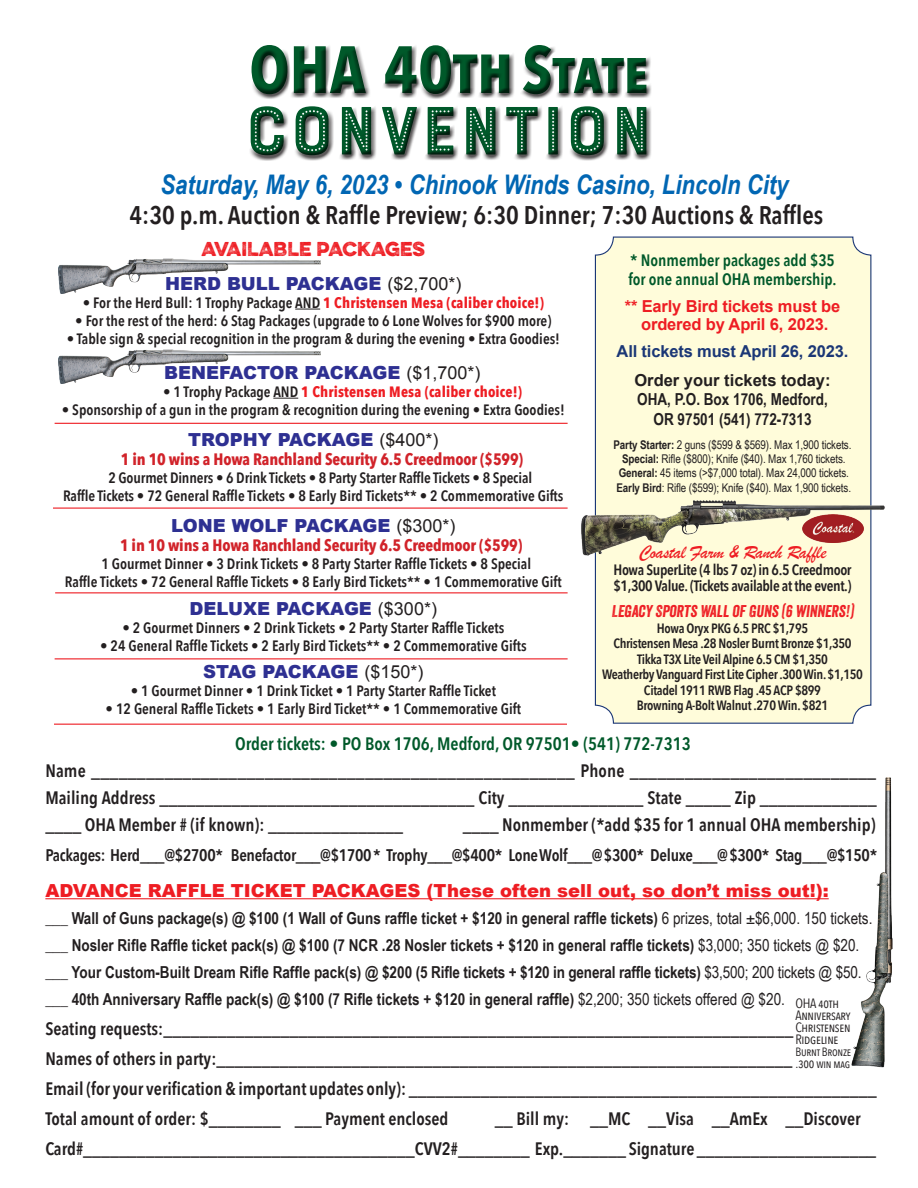
<style>
.page{position:relative;width:918px;height:1188px;background:#fff}
.page>*{position:absolute;margin:0;border:0;box-sizing:border-box;transform-origin:0 0}
.t1{font:72px "Bourton Marquee";letter-spacing:.01em;color:#00592a}
.t2{font:700 66px "Avenir Next Condensed";color:#00592a}
.t3{font:italic 700 27px "Arial Narrow";color:#0166b3}
.t4{font:600 25.5px "Avenir Next Condensed";color:#231f20}
.t5{font:19.5px "Brush Script";letter-spacing:-.02em;color:#ee1d23}
.t6{font:600 18px/30px "Avenir Next Condensed";color:#231f20}
.t7{font:900 18px "Arial";color:#2e3092}
.t8{font:900 18px "Arial";color:#ee1d23}
.t9{font:600 18px "Avenir Next Condensed";color:#00592a}
.t10{font:900 18px "Arial";letter-spacing:-.02em;color:#2e3092}
.t11{font:18px "Eveleth";color:#ee1d23}
.t12{font:600 16.8px "Avenir Next Condensed";letter-spacing:-.015em;color:#231f20}
.t13{font:700 16.5px/27px "Arial Narrow";color:#231f20}
.t14{font:700 16.5px "Avenir Next Condensed";letter-spacing:-.01em;color:#d1232a}
.t15{font:600 16.5px/19.5px "Avenir Next Condensed";color:#00592a}
.t16{font:700 16.5px/18px "Arial";letter-spacing:-.01em;color:#ee1d23;text-align:center}
.t17{font:italic 16.5px "Veneer";color:#ee1d23}
.t18{font:700 16.5px "Arial";letter-spacing:-.01em;color:#1b3776}
.t19{font:700 16.5px "Arial";color:#231f20}
.t20{font:600 15px/18px "Avenir Next Condensed";color:#231f20}
.t21{font:600 15px/16.5px "Avenir Next Condensed";letter-spacing:-.025em;color:#231f20}
.t22{font:700 15px "Avenir Next Condensed";letter-spacing:.01em;color:#ee1d23}
.t23{font:600 13.5px/15.5px "Avenir Next Condensed";letter-spacing:-.025em;color:#231f20;text-align:center}
.t24{font:13.5px/12px "Avenir Next Condensed";letter-spacing:-.02em;color:#231f20}
.t25{font:12px/14.4px "Arial Narrow";letter-spacing:-.01em;color:#231f20;text-align:center}
.t26{font:12px/12px "Avenir Next Condensed";letter-spacing:-.02em;color:#231f20}
.s1{font-size:60px}
.s2{font-weight:400;color:#231f20}
.s3{font-weight:700;color:#ee1d23}
.s4{font-weight:600;color:#231f20}
.s5{font-weight:700}
.s6{font-weight:400}
.s7{font-size:13.5px}
</style>
<div class="page">
<svg style="left:295px;top:309px;width:25px;height:1px"></svg>
<svg style="left:273px;top:398px;width:25px;height:1px"></svg>
<div style="left:595px;top:237px;width:276px;height:486px;background:#fffcda;border-radius:18px"></div>
<hr style="left:45px;top:898px;width:784px;height:1px;background:#ee1d23">
<div style="left:248px;top:43px;width:404px;height:118px;background:#231f20;opacity:.75"></div>
<hr style="left:55px;top:423px;width:513px;height:1px;background:#ee1d23">
<hr style="left:53px;top:508px;width:515px;height:1px;background:#ee1d23">
<hr style="left:55px;top:592px;width:513px;height:1px;background:#ee1d23">
<hr style="left:55px;top:658px;width:513px;height:1px;background:#ee1d23">
<hr style="left:54px;top:724px;width:513px;height:1px;background:#ee1d23">
<img style="left:558px;top:481px;width:327px;height:92px">
<img style="left:802px;top:514px;width:61px;height:28px">
<img style="left:59px;top:349px;width:261px;height:35px">
<img style="left:59px;top:259px;width:261px;height:35px">
<img style="left:851px;top:778px;width:42px;height:290px">
<h2 class="t2" style="left:249px;top:29px;width:401px">OHA 40th S<span class="s1">tate</span></h2>
<h1 class="t1" style="left:245px;top:86px;width:410px">CONVENTION</h1>
<h3 class="t3" style="left:160px;top:164px;width:630px">Saturday, May 6, 2023 • Chinook Winds Casino, Lincoln City</h3>
<h3 class="t4" style="left:129px;top:193px;width:695px">4:30 p.m. Auction &amp; Raffle Preview; 6:30 Dinner; 7:30 Auctions &amp; Raffles</h3>
<p class="t11" style="left:202px;top:235px;width:225px">AVAILABLE PACKAGES</p>
<p class="t7" style="left:165px;top:270px;width:298px">HERD BULL PACKAGE <span class="s2">($2,700*)</span></p>
<p class="t20" style="left:83px;top:293px;width:463px">• For the Herd Bull: 1 Trophy Package AND <span class="s3">1 Christensen Mesa (caliber choice!)</span></p>
<p class="t20" style="left:75px;top:311px;width:478px">• For the rest of the herd: 6 Stag Packages (upgrade to 6 Lone Wolves for $900 more)</p>
<p class="t20" style="left:67px;top:329px;width:495px">• Table sign &amp; special recognition in the program &amp; during the evening • Extra Goodies!</p>
<p class="t7" style="left:164px;top:360px;width:318px">BENEFACTOR PACKAGE <span class="s2">($1,700*)</span></p>
<p class="t22" style="left:163px;top:383px;width:360px"><span class="s4">• 1 Trophy Package AND</span> 1 Christensen Mesa (caliber choice!)</p>
<p class="t20" style="left:62px;top:400px;width:504px">• Sponsorship of a gun in the program &amp; recognition during the evening • Extra Goodies!</p>
<p class="t7" style="left:188px;top:426px;width:252px">TROPHY PACKAGE <span class="s2">($400*)</span></p>
<p class="t14" style="left:121px;top:449px;width:404px">1 in 10 wins a Howa Ranchland Security 6.5 Creedmoor ($599)</p>
<p class="t20" style="left:63px;top:468px;width:502px;text-indent:45px">2 Gourmet Dinners • 6 Drink Tickets • 8 Party Starter Raffle Tickets • 8 Special<br>Raffle Tickets • 72 General Raffle Tickets • 8 Early Bird Tickets** • 2 Commemorative Gifts</p>
<p class="t7" style="left:171px;top:512px;width:286px">LONE WOLF PACKAGE <span class="s2">($300*)</span></p>
<p class="t14" style="left:120px;top:535px;width:404px">1 in 10 wins a Howa Ranchland Security 6.5 Creedmoor ($599)</p>
<p class="t20" style="left:65px;top:555px;width:498px;text-align:center">1 Gourmet Dinner • 3 Drink Tickets • 8 Party Starter Raffle Tickets • 8 Special<br>Raffle Tickets • 72 General Raffle Tickets • 8 Early Bird Tickets** • 1 Commemorative Gift</p>
<p class="t7" style="left:190px;top:595px;width:249px">DELUXE PACKAGE <span class="s2">($300*)</span></p>
<p class="t20" style="left:122px;top:618px;width:383px">• 2 Gourmet Dinners • 2 Drink Tickets • 2 Party Starter Raffle Tickets</p>
<p class="t20" style="left:100px;top:636px;width:428px">• 24 General Raffle Tickets • 2 Early Bird Tickets** • 2 Commemorative Gifts</p>
<p class="t10" style="left:203px;top:659px;width:222px">STAG PACKAGE <span class="s2">($150*)</span></p>
<p class="t20" style="left:131px;top:682px;width:367px">• 1 Gourmet Dinner • 1 Drink Ticket • 1 Party Starter Raffle Ticket</p>
<p class="t20" style="left:106px;top:700px;width:417px">• 12 General Raffle Tickets • 1 Early Bird Ticket** • 1 Commemorative Gift</p>
<p class="t15" style="left:628px;top:250px;width:210px">* Nonmember packages add $35 for one annual OHA membership.</p>
<p class="t16" style="left:625px;top:298px;width:217px">** Early Bird tickets must be ordered by April 6, 2023.</p>
<p class="t18" style="left:617px;top:341px;width:233px">All tickets must April 26, 2023.</p>
<p class="t19" style="left:634px;top:369px;width:198px">Order your tickets today:</p>
<p class="t13" style="left:637px;top:389px;width:192px;line-height:19.8px;text-align:center">OHA, P.O. Box 1706, Medford,<br>OR 97501 (541) 772-7313</p>
<p class="t25" style="left:614px;top:437px;width:240px"><span class="s5">Party Starter:</span> 2 guns ($599 &amp; $569). Max 1,900 tickets.<br><span class="s5">Special:</span> Rifle ($800); Knife ($40). Max 1,760 tickets.<br><span class="s5">General:</span> 45 items (&gt;$7,000 total). Max 24,000 tickets.<br><span class="s5">Early Bird</span>: Rifle ($599); Knife ($40). Max 1,900 tickets.</p>
<h3 class="t5" style="left:639px;top:540px;width:189px">Coastal Farm &amp; Ranch Raffle</h3>
<p class="t21" style="left:613px;top:561px;width:240px">Howa SuperLite (4 lbs 7 oz) in 6.5 Creedmoor $1,300 Value. (Tickets available at the event.)</p>
<p class="t17" style="left:612px;top:601px;width:243px">LEGACY SPORTS WALL OF GUNS (6 WINNERS!)</p>
<p class="t23" style="left:602px;top:620px;width:262px">Howa Oryx PKG 6.5 PRC $1,795<br>Christensen Mesa .28 Nosler Burnt Bronze $1,350<br>Tikka T3X Lite Veil Alpine 6.5 CM $1,350<br>Weatherby Vanguard First Lite Cipher .300 Win. $1,150<br>Citadel 1911 RWB Flag .45 ACP $899<br>Browning A-Bolt Walnut .270 Win. $821</p>
<p class="t9" style="left:235px;top:728px;width:457px">Order tickets: • PO Box 1706, Medford, OR 97501• (541) 772-7313</p>
<p class="t6" style="left:45px;top:757px;width:833px;line-height:27px;text-align:justify">Name _____________________________________________________ Phone ___________________________ Mailing Address ___________________________________ City _______________ State _____ Zip _____________ ____ OHA Member # (if known): _______________</p>
<p class="t6" style="left:463px;top:810px;width:414px">____ Nonmember (*add $35 for 1 annual OHA membership)</p>
<p class="t12" style="left:45px;top:840px;width:833px">Packages: Herd___@$2700* Benefactor___@$1700 * Trophy___@$400* Lone Wolf___@ $300* Deluxe___@ $300* Stag___@$150*</p>
<p class="t8" style="left:45px;top:877px;width:785px">ADVANCE RAFFLE TICKET PACKAGES (These often sell out, so don’t miss out!):</p>
<p class="t13" style="left:45px;top:903px;width:829px">___ Wall of Guns package(s) @ $100 (1 Wall of Guns raffle ticket + $120 in general raffle tickets) <span class="s6">6 prizes, total ±$6,000. 150 tickets. </span>___ Nosler Rifle Raffle ticket pack(s) @ $100 (7 NCR .28 Nosler tickets + $120 in general raffle tickets) <span class="s6">$3,000; 350 tickets @ $20. </span>___ Your Custom-Built Dream Rifle Raffle pack(s) @ $200 (5 Rifle tickets + $120 in general raffle tickets) <span class="s6">$3,500; 200 tickets @ $50. </span>___ 40th Anniversary Raffle pack(s) @ $100 (7 Rifle tickets + $120 in general raffle) <span class="s6">$2,200; 350 tickets offered @ $20.</span></p>
<p class="t6" style="left:45px;top:1013px;width:833px">Seating requests:______________________________________________________________________<br>Names of others in party:________________________________________________________________<br>Email (for your verification &amp; important updates only): ____________________________________________________ Total amount of order: $________ ___ Payment enclosed</p>
<p class="t24" style="left:795px;top:997px;width:57px">OHA 40th<br>Anniversary<br>Christensen<br>Ridgeline</p>
<p class="t26" style="left:795px;top:1045px;width:57px">Burnt Bronze <span class="s7">.300</span> win mag</p>
<p class="t6" style="left:45px;top:1103px;width:832px;text-indent:450px">__ Bill my: __MC __Visa __AmEx __Discover<br>Card#_____________________________________CVV2#________ Exp._______ Signature ____________________</p>
</div>
